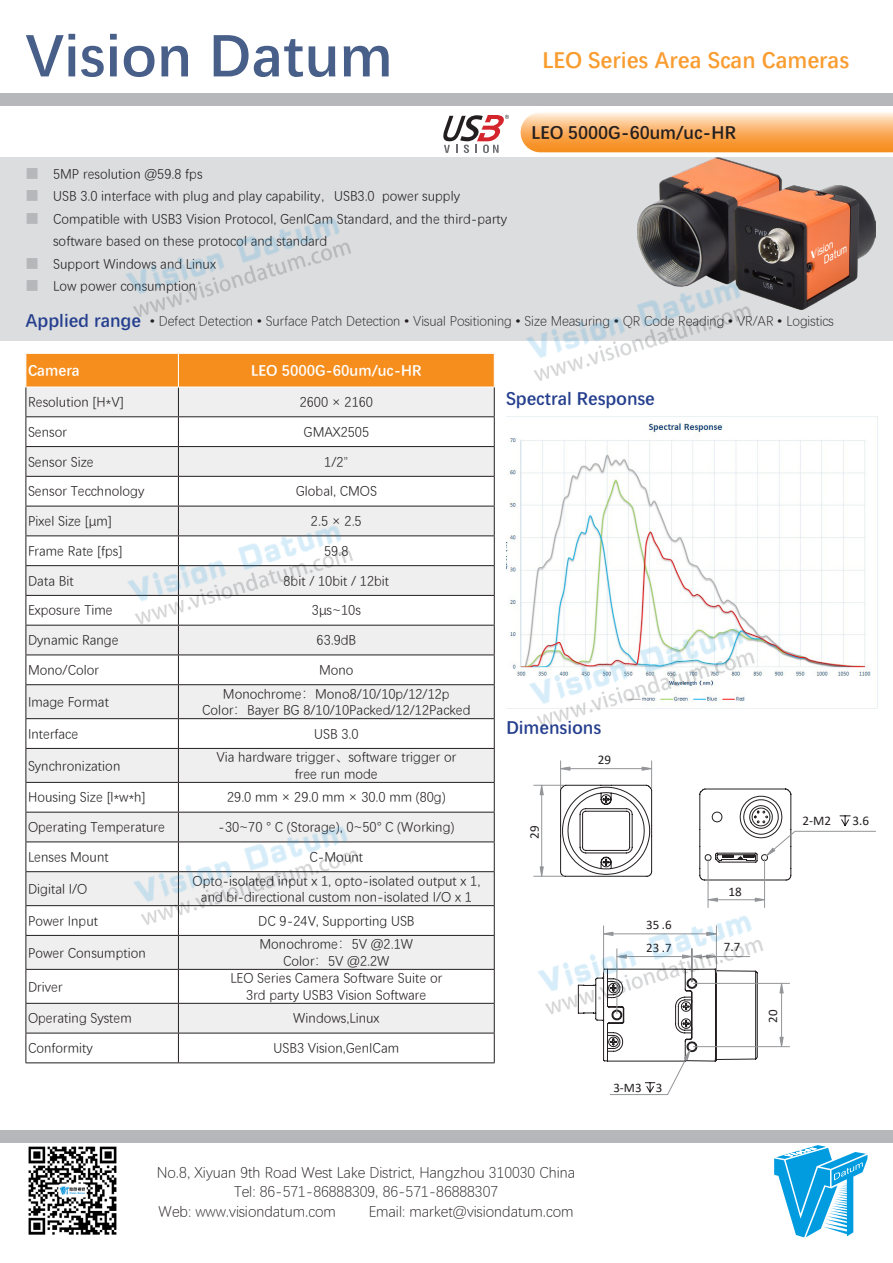
<style>
.page{position:relative;width:893px;height:1263px;background:#fff}
.page>*{position:absolute;margin:0;border:0;box-sizing:border-box;transform-origin:0 0}
.t1{font:700 60px "Deng Xian";color:#485f89}
.t2{font:700 22.5px "Deng Xian";color:#f99d31}
.t3{font:700 18px "Deng Xian";color:#253f8e}
.t4{font:700 18px "Deng Xian";color:#231f20}
.t5{font:300 15px "Deng Xian";color:#231f20}
.t6{font:700 15px "Deng Xian";color:#fff}
.t7{font:13.5px/16.2px "Deng Xian";color:#231f20;text-align:center}
.t8{font:300 13.5px "Deng Xian";color:#231f20}
.t9{font:13.5px "Deng Xian";color:#b6b7bb}
.t10{font:13.2px "Calibri";color:#231f20}
.t11{font:13.05px "Calibri";color:#231f20}
.t12{font:12.9px "Calibri";color:#231f20}
.s1{font-weight:700;font-size:18px;color:#253f8e}
</style>
<div class="page">
<img style="left:0;top:93px;width:893px;height:1145px">
<p class="t1" style="left:26px;top:15px;width:369px">Vision Datum</p>
<p class="t9" style="left:26px;top:165px;width:15px">■</p>
<p class="t9" style="left:26px;top:187px;width:15px">■</p>
<p class="t9" style="left:26px;top:210px;width:15px">■</p>
<p class="t9" style="left:26px;top:255px;width:15px">■</p>
<p class="t9" style="left:26px;top:277px;width:15px">■</p>
<p class="t7" style="left:53px;top:165px;width:151px">5MP resolution @59.8 fps</p>
<p class="t7" style="left:53px;top:187px;width:408px">USB 3.0 interface with plug and play capability，USB3.0 power supply</p>
<p class="t7" style="left:53px;top:210px;width:456px">Compatible with USB3 Vision Protocol, GenlCam Standard, and the third-party</p>
<p class="t7" style="left:53px;top:232px;width:276px">software based on these protocol and standard</p>
<p class="t7" style="left:53px;top:255px;width:164px">Support Windows and Linux</p>
<p class="t7" style="left:53px;top:277px;width:145px">Low power consumption</p>
<p class="t2" style="left:542px;top:44px;width:308px">LEO Series Area Scan Cameras</p>
<p class="t4" style="left:531px;top:120px;width:206px">LEO 5000G-60um/uc-HR</p>
<p class="t8" style="left:26px;top:312px;width:810px"><span class="s1">Applied range</span> • Defect Detection • Surface Patch Detection • Visual Positioning • Size Measuring • QR Code Reading • VR/AR • Logistics</p>
<p class="t6" style="left:28px;top:360px;width:53px">Camera</p>
<p class="t6" style="left:251px;top:360px;width:172px">LEO 5000G-60um/uc-HR</p>
<p class="t7" style="left:28px;top:393px;width:97px">Resolution [H*V]</p>
<p class="t7" style="left:300px;top:393px;width:75px">2600 × 2160</p>
<p class="t7" style="left:28px;top:423px;width:41px">Sensor</p>
<p class="t7" style="left:304px;top:423px;width:67px">GMAX2505</p>
<p class="t7" style="left:28px;top:453px;width:67px">Sensor Size</p>
<p class="t7" style="left:324px;top:453px;width:26px">1/2”</p>
<p class="t7" style="left:28px;top:482px;width:118px">Sensor Tecchnology</p>
<p class="t7" style="left:296px;top:482px;width:83px">Global, CMOS</p>
<p class="t7" style="left:28px;top:512px;width:85px">Pixel Size [μm]</p>
<p class="t7" style="left:311px;top:512px;width:52px">2.5 × 2.5</p>
<p class="t7" style="left:28px;top:542px;width:96px">Frame Rate [fps]</p>
<p class="t7" style="left:324px;top:542px;width:26px">59.8</p>
<p class="t7" style="left:28px;top:572px;width:47px">Data Bit</p>
<p class="t7" style="left:283px;top:572px;width:107px">8bit / 10bit / 12bit</p>
<p class="t7" style="left:28px;top:602px;width:86px">Exposure Time</p>
<p class="t7" style="left:312px;top:602px;width:50px">3μs~10s</p>
<p class="t7" style="left:28px;top:631px;width:92px">Dynamic Range</p>
<p class="t7" style="left:317px;top:631px;width:41px">63.9dB</p>
<p class="t7" style="left:28px;top:661px;width:73px">Mono/Color</p>
<p class="t7" style="left:319px;top:661px;width:36px">Mono</p>
<p class="t7" style="left:28px;top:693px;width:83px">Image Format</p>
<p class="t7" style="left:223px;top:685px;width:228px">Monochrome：Mono8/10/10p/12/12p</p>
<p class="t7" style="left:202px;top:701px;width:270px">Color：Bayer BG 8/10/10Packed/12/12Packed</p>
<p class="t7" style="left:28px;top:725px;width:52px">Interface</p>
<p class="t7" style="left:314px;top:725px;width:46px">USB 3.0</p>
<p class="t7" style="left:28px;top:757px;width:94px">Synchronization</p>
<p class="t7" style="left:216px;top:749px;width:241px">Via hardware trigger、software trigger or</p>
<p class="t7" style="left:295px;top:765px;width:85px">free run mode</p>
<p class="t7" style="left:28px;top:788px;width:119px">Housing Size [l*w*h]</p>
<p class="t7" style="left:227px;top:788px;width:220px">29.0 mm × 29.0 mm × 30.0 mm (80g)</p>
<p class="t7" style="left:28px;top:818px;width:138px">Operating Temperature</p>
<p class="t7" style="left:218px;top:818px;width:238px">-30~70 ° C (Storage), 0~50° C (Working)</p>
<p class="t7" style="left:28px;top:848px;width:82px">Lenses Mount</p>
<p class="t7" style="left:309px;top:848px;width:55px">C-Mount</p>
<p class="t7" style="left:28px;top:880px;width:61px">Digital I/O</p>
<p class="t7" style="left:192px;top:872px;width:289px">Opto-isolated input x 1, opto-isolated output x 1, and bi-directional custom non-isolated I/O x 1</p>
<p class="t7" style="left:28px;top:912px;width:72px">Power Input</p>
<p class="t7" style="left:258px;top:912px;width:158px">DC 9-24V, Supporting USB</p>
<p class="t7" style="left:28px;top:944px;width:119px">Power Consumption</p>
<p class="t7" style="left:260px;top:936px;width:155px">Monochrome：5V @2.1W</p>
<p class="t7" style="left:283px;top:952px;width:108px">Color：5V @2.2W</p>
<p class="t7" style="left:28px;top:978px;width:36px">Driver</p>
<p class="t7" style="left:230px;top:969px;width:214px">LEO Series Camera Software Suite or</p>
<p class="t7" style="left:246px;top:986px;width:182px">3rd party USB3 Vision Software</p>
<p class="t7" style="left:28px;top:1009px;width:105px">Operating System</p>
<p class="t7" style="left:293px;top:1009px;width:88px">Windows,Linux</p>
<p class="t7" style="left:28px;top:1039px;width:66px">Conformity</p>
<p class="t7" style="left:274px;top:1039px;width:127px">USB3 Vision,GenICam</p>
<p class="t3" style="left:506px;top:386px;width:150px">Spectral Response</p>
<p class="t3" style="left:506px;top:715px;width:97px">Dimensions</p>
<p class="t10" style="left:525px;top:839px;width:15px;rotate:-90deg">29</p>
<p class="t10" style="left:598px;top:751px;width:15px">29</p>
<p class="t11" style="left:646px;top:916px;width:27px">35 .6</p>
<p class="t10" style="left:728px;top:882px;width:15px">18</p>
<p class="t11" style="left:646px;top:938px;width:27px">23 .7</p>
<p class="t11" style="left:724px;top:937px;width:18px">7.7</p>
<p class="t11" style="left:613px;top:1078px;width:51px">3-M3 3</p>
<p class="t10" style="left:802px;top:812px;width:30px">2-M2</p>
<p class="t10" style="left:852px;top:811px;width:18px">3.6</p>
<p class="t12" style="left:764px;top:1023px;width:15px;rotate:-90deg">20</p>
<p class="t5" style="left:157px;top:1163px;width:420px">No.8, Xiyuan 9th Road West Lake District, Hangzhou 310030 China</p>
<p class="t5" style="left:234px;top:1182px;width:266px">Tel: 86-571-86888309, 86-571-86888307</p>
<p class="t5" style="left:159px;top:1202px;width:179px">Web: www.visiondatum.com</p>
<p class="t5" style="left:369px;top:1202px;width:206px">Email: market@visiondatum.com</p>
</div>
